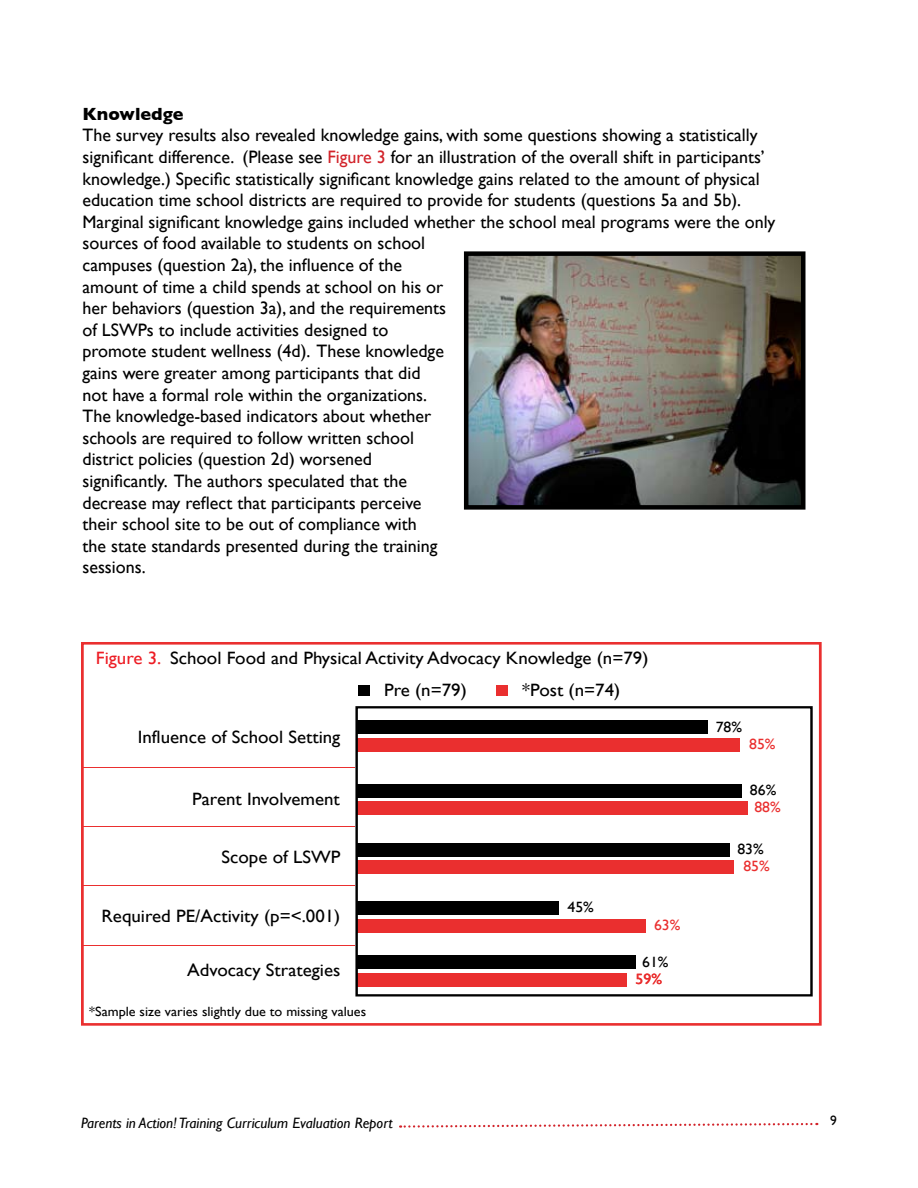
<style>
.page{position:relative;width:918px;height:1188px;background:#fff}
.page>*{position:absolute;margin:0;border:0;box-sizing:border-box;transform-origin:0 0}
.t1{font:18px/21.6px "Gill Sans";color:#000}
.t2{font:700 18px "Gill Sans";color:#000}
.t3{font:17.85px/31.8px "Gill Sans";color:#000;scale:1.06 1}
.t4{font:italic 15px "Gill Sans";color:#000}
.t5{font:14.85px "Gill Sans";color:#000;scale:1.06 1}
.t6{font:14.85px "Gill Sans";color:#ea2f2f;scale:1.06 1}
.t7{font:13.35px "Gill Sans";color:#000;scale:1.06 1}
.s1{color:#d2232a}
.s2{color:#ed1c24}
</style>
<div class="page">
<svg style="left:400px;top:1122px;width:417px;height:6px"></svg>
<div style="left:359px;top:685px;width:11px;height:11px;background:#000"></div>
<div style="left:496px;top:685px;width:12px;height:11px;background:#ea2f2f"></div>
<div style="left:357px;top:721px;width:351px;height:13px;background:#000"></div>
<div style="left:357px;top:738px;width:383px;height:14px;background:#ea2f2f"></div>
<div style="left:357px;top:784px;width:385px;height:14px;background:#000"></div>
<div style="left:357px;top:801px;width:390px;height:14px;background:#ea2f2f"></div>
<div style="left:357px;top:843px;width:373px;height:14px;background:#000"></div>
<div style="left:357px;top:860px;width:377px;height:14px;background:#ea2f2f"></div>
<div style="left:357px;top:901px;width:202px;height:14px;background:#000"></div>
<div style="left:357px;top:919px;width:289px;height:13px;background:#ea2f2f"></div>
<div style="left:357px;top:956px;width:279px;height:13px;background:#000"></div>
<div style="left:357px;top:973px;width:269px;height:13px;background:#ea2f2f"></div>
<div style="left:355px;top:706px;width:458px;height:291px;border:2px solid #000"></div>
<hr style="left:82px;top:767px;width:272px;height:1px;background:#ea2f2f">
<hr style="left:82px;top:826px;width:272px;height:1px;background:#ea2f2f">
<div style="left:81px;top:642px;width:741px;height:384px;border:3px solid #ea2f2f"></div>
<hr style="left:82px;top:886px;width:272px;height:1px;background:#ea2f2f">
<hr style="left:82px;top:945px;width:272px;height:1px;background:#ea2f2f">
<img style="left:469px;top:256px;width:332px;height:249px">
<div style="left:464px;top:251px;width:342px;height:259px;border:4px solid #000"></div>
<p class="t2" style="left:82px;top:103px;width:103px">Knowledge</p>
<p class="t1" style="left:82px;top:125px;width:694px">The survey results also revealed knowledge gains, with some questions showing a statistically significant difference. (Please see <span class="s1">Figure 3</span> for an illustration of the overall shift in participants’ knowledge.) Specific statistically significant knowledge gains related to the amount of physical education time school districts are required to provide for students (questions 5a and 5b).<br>Marginal significant knowledge gains included whether the school meal programs were the only sources of food available to students on school<br>campuses (question 2a), the influence of the<br>amount of time a child spends at school on his or<br>her behaviors (question 3a), and the requirements<br>of LSWPs to include activities designed to<br>promote student wellness (4d). These knowledge<br>gains were greater among participants that did<br>not have a formal role within the organizations.<br>The knowledge-based indicators about whether<br>schools are required to follow written school<br>district policies (question 2d) worsened<br>significantly. The authors speculated that the<br>decrease may reflect that participants perceive<br>their school site to be out of compliance with<br>the state standards presented during the training<br>sessions.</p>
<p class="t3" style="left:384px;top:642px;width:251px;text-indent:-288px"><span class="s2">Figure 3.</span> School Food and Physical Activity Advocacy Knowledge (n=79)<br>Pre (n=79)</p>
<p class="t3" style="left:522px;top:674px;width:94px">*Post (n=74)</p>
<p class="t3" style="left:138px;top:721px;width:193px">Influence of School Setting</p>
<p class="t3" style="left:192px;top:783px;width:141px">Parent Involvement</p>
<p class="t3" style="left:222px;top:841px;width:114px">Scope of LSWP</p>
<p class="t3" style="left:102px;top:900px;width:227px">Required PE/Activity (p=&lt;.001)</p>
<p class="t3" style="left:187px;top:954px;width:146px">Advocacy Strategies</p>
<p class="t7" style="left:89px;top:1003px;width:263px">*Sample size varies slightly due to missing values</p>
<p class="t5" style="left:567px;top:899px;width:26px">45%</p>
<p class="t6" style="left:654px;top:916px;width:26px">63%</p>
<p class="t5" style="left:642px;top:953px;width:26px">61%</p>
<p class="t6" style="left:636px;top:970px;width:26px">59%</p>
<p class="t5" style="left:716px;top:718px;width:26px">78%</p>
<p class="t6" style="left:749px;top:736px;width:26px">85%</p>
<p class="t5" style="left:750px;top:782px;width:26px">86%</p>
<p class="t6" style="left:754px;top:799px;width:26px">88%</p>
<p class="t5" style="left:737px;top:841px;width:26px">83%</p>
<p class="t6" style="left:743px;top:858px;width:26px">85%</p>
<p class="t4" style="left:81px;top:1114px;width:313px">Parents in Action! Training Curriculum Evaluation Report</p>
</div>
